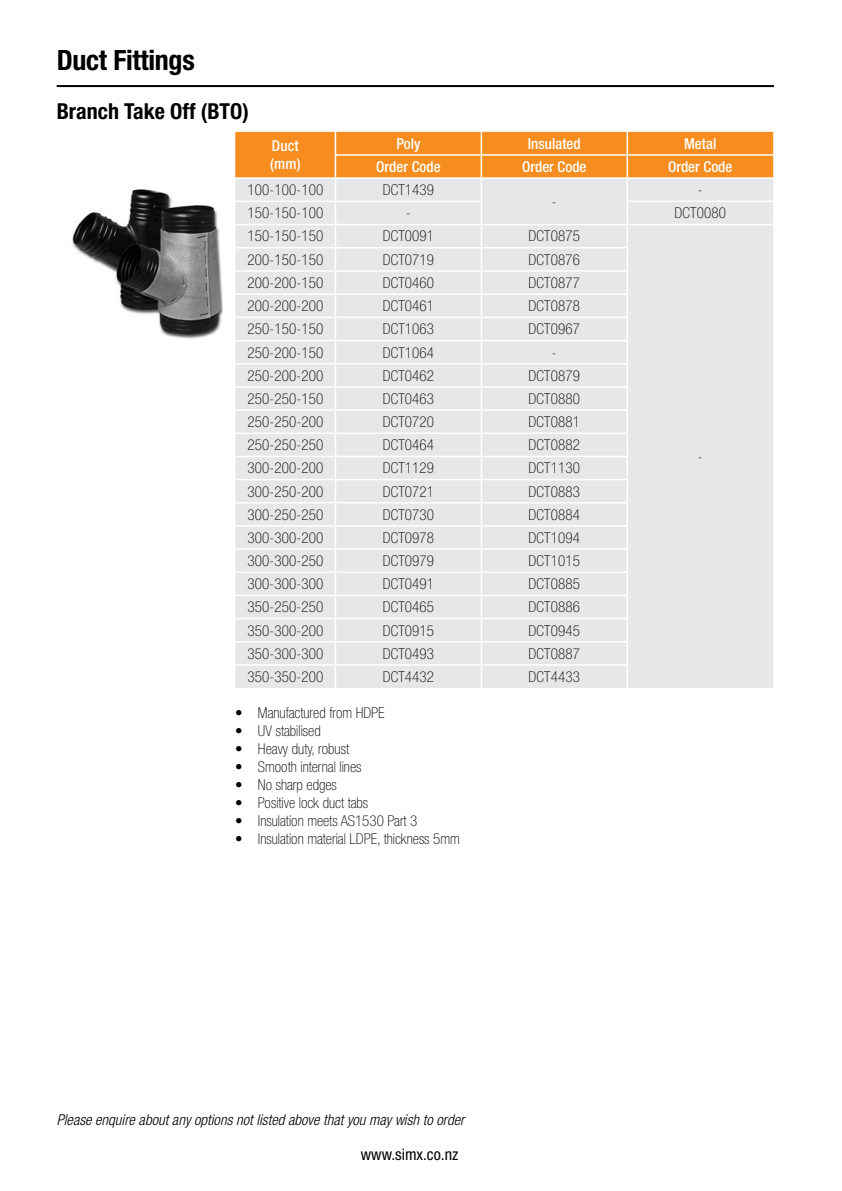
<style>
.page{position:relative;width:842px;height:1191px;background:#fff}
.page>*{position:absolute;margin:0;border:0;box-sizing:border-box;transform-origin:0 0}
.t1{font:700 condensed 28px "Helvetica Neue";letter-spacing:-.01em;color:#000}
.t2{font:700 condensed 22px "Helvetica Neue";color:#000}
.t3{font:condensed 16px "Helvetica Neue";color:#000}
.t4{font:100 condensed 15px "Helvetica Neue LT Std";letter-spacing:.01em;color:#000}
.t5{font:italic 300 condensed 15px "Helvetica Neue";color:#000}
.t6{font:500 condensed 15px/18px "Helvetica Neue LT Std";color:#fff}
</style>
<div class="page">
<hr style="left:57px;top:85px;width:717px;height:2px;background:#000">
<img style="left:72px;top:189px;width:151px;height:150px">
<svg style="left:235px;top:132px;width:538px;height:556px;background:#e8e1d9"></svg>
<h1 class="t1" style="left:57px;top:43px;width:140px">Duct Fittings</h1>
<h2 class="t2" style="left:57px;top:98px;width:194px">Branch Take Off (BTO)</h2>
<p class="t6" style="left:270px;top:137px;width:32px">Duct (mm)</p>
<p class="t6" style="left:396px;top:134px;width:26px">Poly</p>
<p class="t6" style="left:528px;top:134px;width:54px">Insulated</p>
<p class="t6" style="left:684px;top:134px;width:34px">Metal</p>
<p class="t6" style="left:376px;top:157px;width:66px">Order Code</p>
<p class="t6" style="left:522px;top:157px;width:66px">Order Code</p>
<p class="t6" style="left:668px;top:157px;width:66px">Order Code</p>
<p class="t4" style="left:247px;top:181px;width:77px">100-100-100</p>
<p class="t4" style="left:383px;top:181px;width:53px">DCT1439</p>
<p class="t4" style="left:552px;top:193px;width:6px">-</p>
<p class="t4" style="left:698px;top:181px;width:6px">-</p>
<p class="t4" style="left:247px;top:205px;width:77px">150-150-100</p>
<p class="t4" style="left:406px;top:205px;width:6px">-</p>
<p class="t4" style="left:674px;top:205px;width:53px">DCT0080</p>
<p class="t4" style="left:247px;top:228px;width:77px">150-150-150</p>
<p class="t4" style="left:383px;top:228px;width:53px">DCT0091</p>
<p class="t4" style="left:529px;top:228px;width:53px">DCT0875</p>
<p class="t4" style="left:247px;top:251px;width:77px">200-150-150</p>
<p class="t4" style="left:383px;top:251px;width:53px">DCT0719</p>
<p class="t4" style="left:529px;top:251px;width:53px">DCT0876</p>
<p class="t4" style="left:247px;top:274px;width:77px">200-200-150</p>
<p class="t4" style="left:383px;top:274px;width:53px">DCT0460</p>
<p class="t4" style="left:529px;top:274px;width:53px">DCT0877</p>
<p class="t4" style="left:247px;top:297px;width:77px">200-200-200</p>
<p class="t4" style="left:383px;top:297px;width:53px">DCT0461</p>
<p class="t4" style="left:529px;top:297px;width:53px">DCT0878</p>
<p class="t4" style="left:247px;top:321px;width:77px">250-150-150</p>
<p class="t4" style="left:383px;top:321px;width:53px">DCT1063</p>
<p class="t4" style="left:529px;top:321px;width:53px">DCT0967</p>
<p class="t4" style="left:247px;top:344px;width:77px">250-200-150</p>
<p class="t4" style="left:383px;top:344px;width:53px">DCT1064</p>
<p class="t4" style="left:552px;top:344px;width:6px">-</p>
<p class="t4" style="left:247px;top:367px;width:77px">250-200-200</p>
<p class="t4" style="left:383px;top:367px;width:53px">DCT0462</p>
<p class="t4" style="left:529px;top:367px;width:53px">DCT0879</p>
<p class="t4" style="left:247px;top:390px;width:77px">250-250-150</p>
<p class="t4" style="left:383px;top:390px;width:53px">DCT0463</p>
<p class="t4" style="left:529px;top:390px;width:53px">DCT0880</p>
<p class="t4" style="left:247px;top:413px;width:77px">250-250-200</p>
<p class="t4" style="left:383px;top:413px;width:53px">DCT0720</p>
<p class="t4" style="left:529px;top:413px;width:53px">DCT0881</p>
<p class="t4" style="left:247px;top:436px;width:77px">250-250-250</p>
<p class="t4" style="left:383px;top:436px;width:53px">DCT0464</p>
<p class="t4" style="left:529px;top:436px;width:53px">DCT0882</p>
<p class="t4" style="left:247px;top:460px;width:77px">300-200-200</p>
<p class="t4" style="left:383px;top:460px;width:53px">DCT1129</p>
<p class="t4" style="left:529px;top:460px;width:53px">DCT1130</p>
<p class="t4" style="left:247px;top:483px;width:77px">300-250-200</p>
<p class="t4" style="left:383px;top:483px;width:53px">DCT0721</p>
<p class="t4" style="left:529px;top:483px;width:53px">DCT0883</p>
<p class="t4" style="left:247px;top:506px;width:77px">300-250-250</p>
<p class="t4" style="left:383px;top:506px;width:53px">DCT0730</p>
<p class="t4" style="left:529px;top:506px;width:53px">DCT0884</p>
<p class="t4" style="left:247px;top:529px;width:77px">300-300-200</p>
<p class="t4" style="left:383px;top:529px;width:53px">DCT0978</p>
<p class="t4" style="left:529px;top:529px;width:53px">DCT1094</p>
<p class="t4" style="left:247px;top:552px;width:77px">300-300-250</p>
<p class="t4" style="left:383px;top:552px;width:53px">DCT0979</p>
<p class="t4" style="left:529px;top:552px;width:53px">DCT1015</p>
<p class="t4" style="left:247px;top:575px;width:77px">300-300-300</p>
<p class="t4" style="left:383px;top:575px;width:53px">DCT0491</p>
<p class="t4" style="left:529px;top:575px;width:53px">DCT0885</p>
<p class="t4" style="left:247px;top:598px;width:77px">350-250-250</p>
<p class="t4" style="left:383px;top:598px;width:53px">DCT0465</p>
<p class="t4" style="left:529px;top:598px;width:53px">DCT0886</p>
<p class="t4" style="left:247px;top:622px;width:77px">350-300-200</p>
<p class="t4" style="left:383px;top:622px;width:53px">DCT0915</p>
<p class="t4" style="left:529px;top:622px;width:53px">DCT0945</p>
<p class="t4" style="left:247px;top:645px;width:77px">350-300-300</p>
<p class="t4" style="left:383px;top:645px;width:53px">DCT0493</p>
<p class="t4" style="left:529px;top:645px;width:53px">DCT0887</p>
<p class="t4" style="left:247px;top:668px;width:77px">350-350-200</p>
<p class="t4" style="left:383px;top:668px;width:53px">DCT4432</p>
<p class="t4" style="left:529px;top:668px;width:53px">DCT4433</p>
<p class="t4" style="left:235px;top:704px;width:151px">• Manufactured from HDPE</p>
<p class="t4" style="left:235px;top:722px;width:87px">• UV stabilised</p>
<p class="t4" style="left:235px;top:740px;width:115px">• Heavy duty, robust</p>
<p class="t4" style="left:235px;top:758px;width:128px">• Smooth internal lines</p>
<p class="t4" style="left:235px;top:776px;width:103px">• No sharp edges</p>
<p class="t4" style="left:235px;top:794px;width:134px">• Positive lock duct tabs</p>
<p class="t4" style="left:235px;top:812px;width:184px">• Insulation meets AS1530 Part 3</p>
<p class="t4" style="left:235px;top:830px;width:226px">• Insulation material LDPE, thickness 5mm</p>
<p class="t5" style="left:57px;top:1111px;width:409px">Please enquire about any options not listed above that you may wish to order</p>
<p class="t3" style="left:361px;top:1145px;width:99px">www.simx.co.nz</p>
<p class="t4" style="left:698px;top:448px;width:6px">-</p>
</div>
